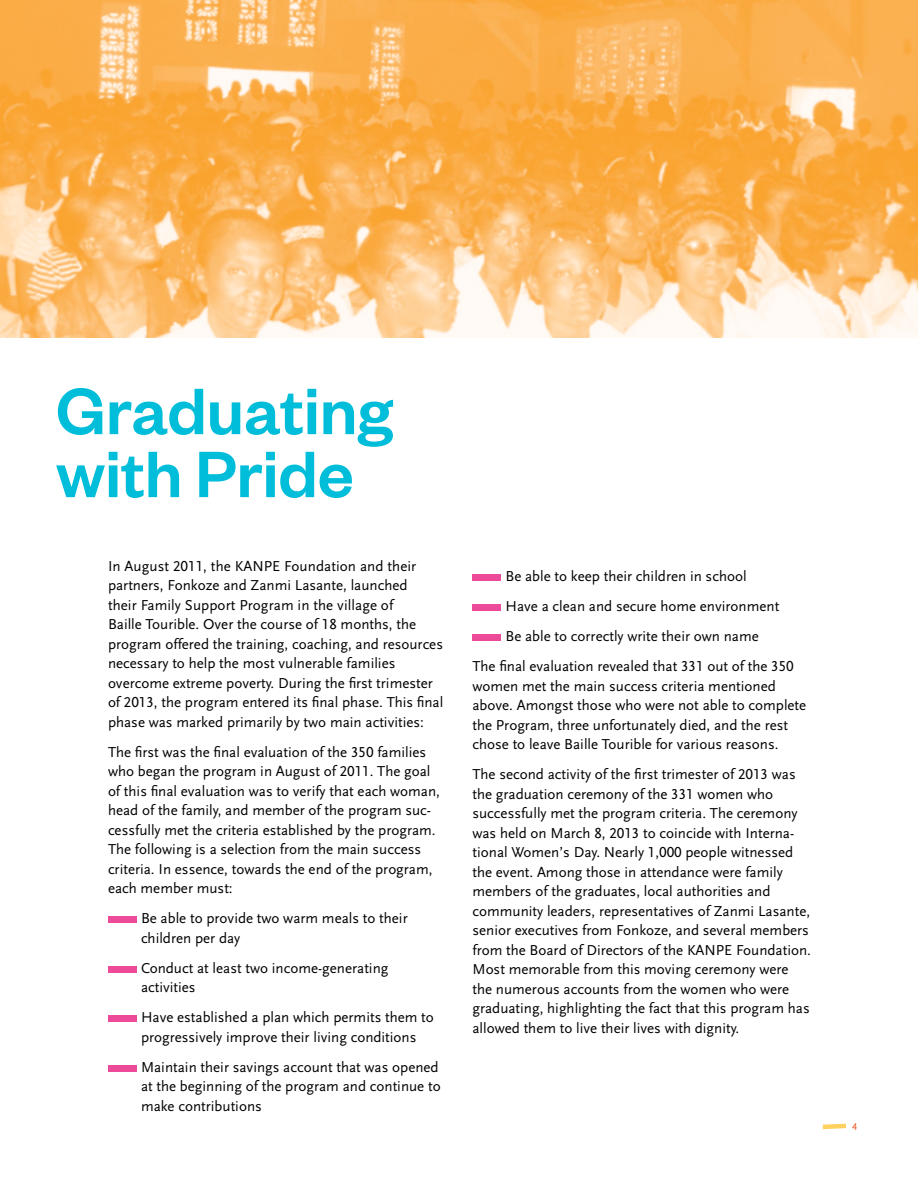
<style>
.page{position:relative;width:918px;height:1188px;background:#fff}
.page>*{position:absolute;margin:0;border:0;box-sizing:border-box;transform-origin:0 0}
.t1{font:500 72px/63px "Founders Grotesk";color:#00beda}
.t2{font:15px/19.5px "Scala Sans LF";color:#000}
.t3{font:10.5px "Scala Sans LF";color:#f15825}
</style>
<div class="page">
<svg style="left:823px;top:1124px;width:23px;height:5px"></svg>
<div style="left:108px;top:916px;width:28px;height:7px;background:#ee4a9a"></div>
<div style="left:108px;top:966px;width:28px;height:7px;background:#ee4a9a"></div>
<div style="left:108px;top:1016px;width:28px;height:6px;background:#ee4a9a"></div>
<div style="left:108px;top:1065px;width:28px;height:7px;background:#ee4a9a"></div>
<div style="left:472px;top:574px;width:29px;height:7px;background:#ee4a9a"></div>
<div style="left:472px;top:604px;width:29px;height:7px;background:#ee4a9a"></div>
<div style="left:472px;top:634px;width:29px;height:7px;background:#ee4a9a"></div>
<img style="left:0;top:0;width:918px;height:338px">
<h1 class="t1" style="left:56px;top:376px;width:339px">Graduating with Pride</h1>
<p class="t2" style="left:108px;top:556px;width:337px">In August 2011, the KANPE Foundation and their partners, Fonkoze and Zanmi Lasante, launched<br>their Family Support Program in the village of<br>Baille Tourible. Over the course of 18 months, the program offered the training, coaching, and resources necessary to help the most vulnerable families overcome extreme poverty. During the first trimester of 2013, the program entered its final phase. This final phase was marked primarily by two main activities:</p>
<p class="t2" style="left:108px;top:742px;width:334px">The first was the final evaluation of the 350 families who began the program in August of 2011. The goal of this final evaluation was to verify that each woman, head of the family, and member of the program suc&shy;cessfully met the criteria established by the program.<br>The following is a selection from the main success criteria. In essence, towards the end of the program, each member must:</p>
<p class="t2" style="left:141px;top:909px;width:268px">Be able to provide two warm meals to their children per day</p>
<p class="t2" style="left:141px;top:958px;width:249px">Conduct at least two income-generating activities</p>
<p class="t2" style="left:141px;top:1008px;width:294px">Have established a plan which permits them to progressively improve their living conditions</p>
<p class="t2" style="left:141px;top:1057px;width:301px">Maintain their savings account that was opened at the beginning of the program and continue to make contributions</p>
<p class="t2" style="left:506px;top:567px;width:243px">Be able to keep their children in school</p>
<p class="t2" style="left:506px;top:597px;width:275px">Have a clean and secure home environment</p>
<p class="t2" style="left:506px;top:627px;width:255px">Be able to correctly write their own name</p>
<p class="t2" style="left:472px;top:657px;width:323px">The final evaluation revealed that 331 out of the 350</p>
<p class="t2" style="left:472px;top:676px;width:335px">women met the main success criteria mentioned above. Amongst those who were not able to complete the Program, three unfortunately died, and the rest chose to leave Baille Tourible for various reasons.</p>
<p class="t2" style="left:472px;top:765px;width:340px">The second activity of the first trimester of 2013 was the graduation ceremony of the 331 women who successfully met the program criteria. The ceremony was held on March 8, 2013 to coincide with Interna&shy;tional Women’s Day. Nearly 1,000 people witnessed the event. Among those in attendance were family members of the graduates, local authorities and community leaders, representatives of Zanmi Lasante, senior executives from Fonkoze, and several members from the Board of Directors of the KANPE Foundation.<br>Most memorable from this moving ceremony were the numerous accounts from the women who were graduating, highlighting the fact that this program has allowed them to live their lives with dignity.</p>
<p class="t3" style="left:852px;top:1121px;width:7px">4</p>
</div>
